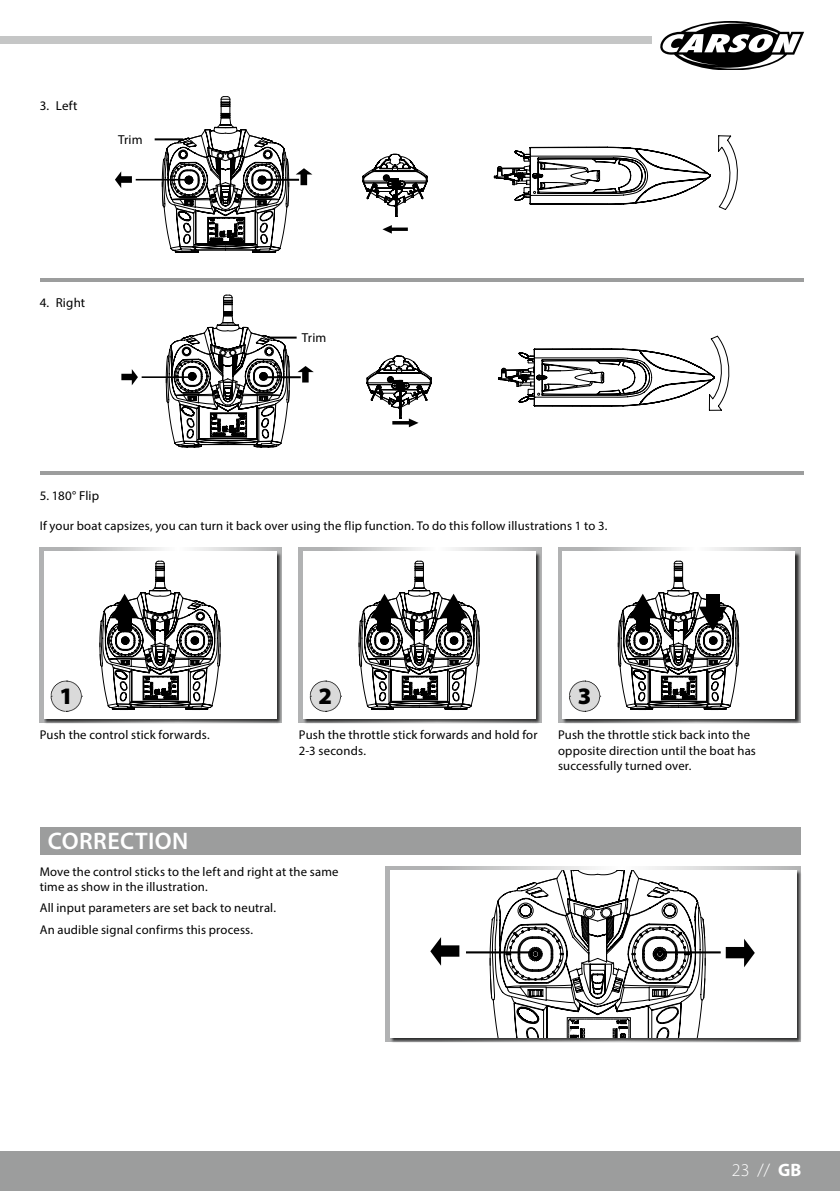
<style>
.page{position:relative;width:840px;height:1191px;background:#fff}
.page>*{position:absolute;margin:0;border:0;box-sizing:border-box;transform-origin:0 0}
.t1{font:600 24px "Myriad Pro";letter-spacing:.02em;color:#fff}
.t2{font:900 23.6px "Myriad Pro";color:#000}
.t3{font:300 18px "Myriad Pro";color:#fff}
.t4{font:13px "Myriad Pro";letter-spacing:.01em;color:#000}
.t5{font:12.6px/15.2px "Myriad Pro";letter-spacing:.015em;color:#000}
.s1{font-weight:700}
</style>
<div class="page">
<div style="left:0;top:1151px;width:839px;height:40px;background:#9c9d9d"></div>
<div style="left:0;top:36px;width:651px;height:8px;background:#c5c6c6"></div>
<svg style="left:660px;top:21px;width:144px;height:49px"></svg>
<svg style="left:297px;top:366px;width:16px;height:16px"></svg>
<svg style="left:121px;top:369px;width:17px;height:16px"></svg>
<hr style="left:266px;top:376px;width:34px;height:2px;background:#000">
<hr style="left:141px;top:376px;width:49px;height:2px;background:#000">
<svg style="left:166px;top:295px;width:124px;height:152px"></svg>
<svg style="left:366px;top:335px;width:364px;height:93px"></svg>
<svg style="left:295px;top:168px;width:17px;height:17px"></svg>
<svg style="left:115px;top:171px;width:17px;height:17px"></svg>
<hr style="left:264px;top:179px;width:35px;height:2px;background:#000">
<hr style="left:136px;top:179px;width:49px;height:1px;background:#000">
<svg style="left:718px;top:135px;width:20px;height:75px"></svg>
<svg style="left:162px;top:96px;width:127px;height:157px"></svg>
<svg style="left:362px;top:147px;width:348px;height:87px"></svg>
<div style="left:40px;top:826px;width:759px;height:28px;background:#9c9d9d"></div>
<svg style="left:386px;top:866px;width:413px;height:175px;background:#c9caca"></svg>
<div style="left:390px;top:871px;width:411px;height:172px;background:#000;opacity:.75"></div>
<div style="left:390px;top:870px;width:405px;height:167px;background:#fff"></div>
<svg style="left:430px;top:937px;width:30px;height:29px"></svg>
<svg style="left:725px;top:939px;width:30px;height:28px"></svg>
<hr style="left:465px;top:951px;width:66px;height:2px;background:#000">
<hr style="left:654px;top:951px;width:66px;height:2px;background:#000">
<svg style="left:489px;top:870px;width:216px;height:167px"></svg>
<hr style="left:40px;top:278px;width:763px;height:4px;background:#9c9d9d">
<hr style="left:268px;top:336px;width:28px;height:2px;background:#000">
<hr style="left:154px;top:138px;width:29px;height:2px;background:#000">
<hr style="left:40px;top:471px;width:763px;height:4px;background:#9c9d9d">
<svg style="left:40px;top:548px;width:242px;height:175px"></svg>
<div style="left:44px;top:552px;width:237px;height:172px;background:#000;opacity:.75"></div>
<div style="left:44px;top:552px;width:232px;height:167px;background:#fff"></div>
<svg style="left:299px;top:548px;width:241px;height:175px"></svg>
<div style="left:303px;top:552px;width:237px;height:172px;background:#000;opacity:.75"></div>
<div style="left:303px;top:552px;width:232px;height:167px;background:#fff"></div>
<svg style="left:558px;top:548px;width:241px;height:175px"></svg>
<div style="left:562px;top:552px;width:237px;height:172px;background:#000;opacity:.75"></div>
<div style="left:561px;top:552px;width:233px;height:167px;background:#fff"></div>
<svg style="left:50px;top:680px;width:32px;height:32px"></svg>
<svg style="left:309px;top:680px;width:32px;height:32px"></svg>
<svg style="left:569px;top:680px;width:31px;height:32px"></svg>
<svg style="left:99px;top:561px;width:121px;height:149px"></svg>
<svg style="left:358px;top:561px;width:121px;height:149px"></svg>
<svg style="left:617px;top:561px;width:121px;height:149px"></svg>
<p class="t4" style="left:40px;top:97px;width:39px">3. Left</p>
<p class="t4" style="left:118px;top:131px;width:26px">Trim</p>
<p class="t4" style="left:40px;top:294px;width:47px">4. Right</p>
<p class="t4" style="left:302px;top:330px;width:26px">Trim</p>
<p class="t4" style="left:40px;top:487px;width:61px">5. 180° Flip</p>
<p class="t5" style="left:40px;top:518px;width:568px">If your boat capsizes, you can turn it back over using the flip function. To do this follow illustrations 1 to 3.</p>
<h2 class="t2" style="left:59px;top:680px;width:15px">1</h2>
<h2 class="t2" style="left:318px;top:680px;width:15px">2</h2>
<h2 class="t2" style="left:577px;top:680px;width:15px">3</h2>
<p class="t5" style="left:40px;top:727px;width:171px">Push the control stick forwards.</p>
<p class="t5" style="left:299px;top:727px;width:240px">Push the throttle stick forwards and hold for<br>2-3 seconds.</p>
<p class="t5" style="left:557px;top:727px;width:199px">Push the throttle stick back into the opposite direction until the boat has successfully turned over.</p>
<h1 class="t1" style="left:48px;top:825px;width:142px">CORRECTION</h1>
<p class="t5" style="left:40px;top:864px;width:300px">Move the control sticks to the left and right at the same time as show in the illustration.</p>
<p class="t5" style="left:40px;top:897px;width:238px;line-height:21.2px">All input parameters are set back to neutral.<br>An audible signal confirms this process.</p>
<h3 class="t3" style="left:731px;top:1159px;width:69px">23 // <span class="s1">GB</span></h3>
</div>
